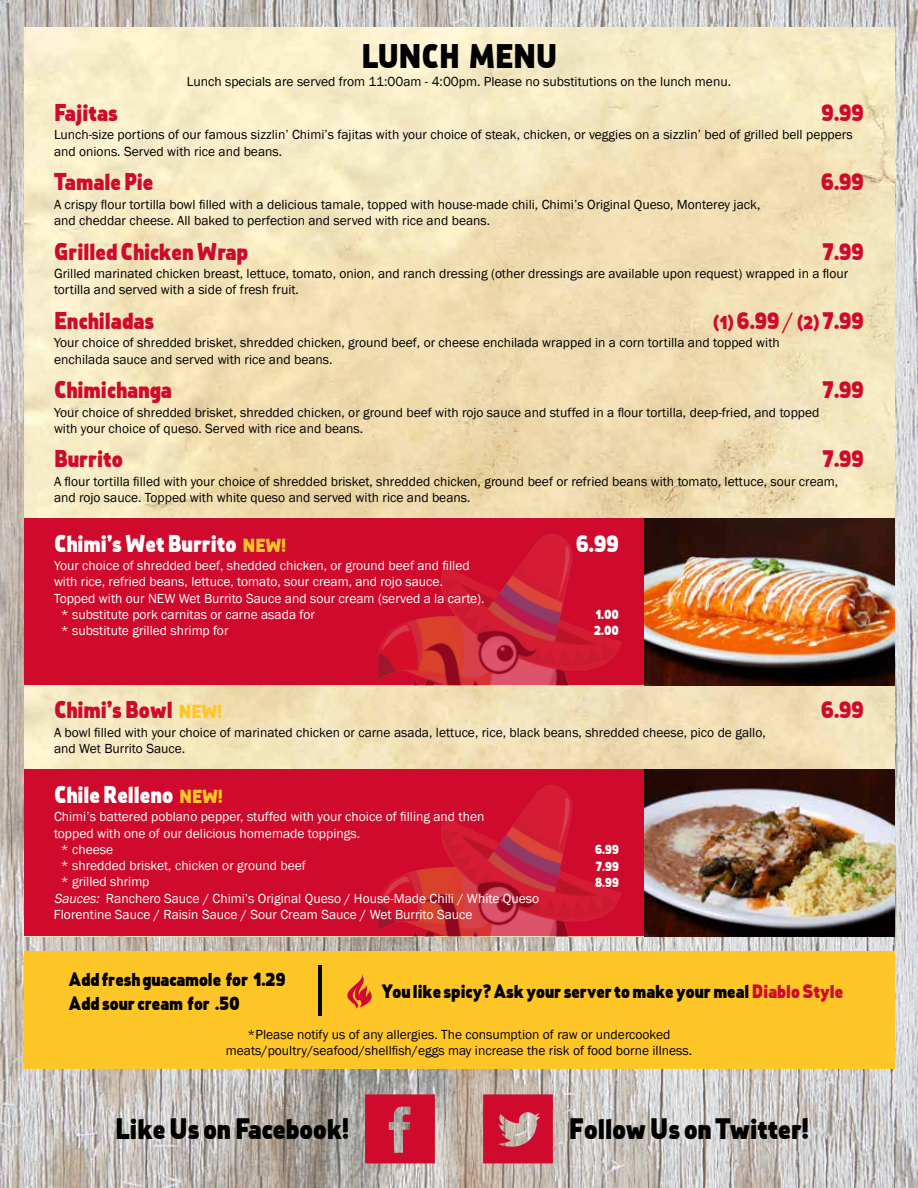
<style>
.page{position:relative;width:918px;height:1188px;background:#fff}
.page>*{position:absolute;margin:0;border:0;box-sizing:border-box;transform-origin:0 0}
.t1{font:800 34.2px "St Transmission 800";color:#000}
.t2{font:800 29.7px "St Transmission 800";color:#000}
.t3{font:800 24.3px "St Transmission 800";color:#cf0a2c}
.t4{font:800 24.3px "St Transmission 800";color:#fff}
.t5{font:800 19.5px/23.9px "St Transmission 800";color:#000}
.t6{font:13.5px/16.2px "Franklin Gothic";color:#000}
.t7{font:13.5px/16.2px "Franklin Gothic";color:#fff}
.t8{font:800 13.5px/16.2px "St Transmission 800";color:#fff}
.s1{font-size:18.9px}
.s2{font-family:"Franklin Gothic";font-weight:400}
.s3{font-size:18.9px;color:#ffc627}
.s4{font-style:italic}
.s5{color:#cf0a2c}
</style>
<div class="page">
<img style="left:0;top:0;width:918px;height:1188px">
<img style="left:24px;top:27px;width:870px;height:743px">
<div style="left:24px;top:518px;width:870px;height:167px;background:#cf0a2c"></div>
<img style="left:377px;top:518px;width:517px;height:167px">
<div style="left:24px;top:951px;width:870px;height:118px;background:#ffc627"></div>
<svg style="left:347px;top:975px;width:25px;height:34px"></svg>
<hr style="left:318px;top:965px;width:3px;height:51px;background:#000">
<div style="left:24px;top:770px;width:870px;height:166px;background:#cf0a2c"></div>
<img style="left:377px;top:770px;width:517px;height:166px">
<svg style="left:365px;top:1094px;width:70px;height:69px;background:#ca1d3a"></svg>
<svg style="left:483px;top:1094px;width:70px;height:69px;background:#cc2c45"></svg>
<h1 class="t1" style="left:361px;top:36px;width:197px">LUNCH MENU</h1>
<p class="t6" style="left:187px;top:73px;width:546px">Lunch specials are served from 11:00am - 4:00pm. Please no substitutions on the lunch menu.</p>
<h3 class="t3" style="left:54px;top:98px;width:65px">Fajitas</h3>
<p class="t6" style="left:54px;top:127px;width:800px">Lunch-size portions of our famous sizzlin’ Chimi’s fajitas with your choice of steak, chicken, or veggies on a sizzlin’ bed of grilled bell peppers and onions. Served with rice and beans.</p>
<h3 class="t3" style="left:822px;top:98px;width:44px">9.99</h3>
<h3 class="t3" style="left:54px;top:167px;width:101px">Tamale Pie</h3>
<p class="t6" style="left:54px;top:196px;width:708px">A crispy flour tortilla bowl filled with a delicious tamale, topped with house-made chili, Chimi’s Original Queso, Monterey jack, and cheddar cheese. All baked to perfection and served with rice and beans.</p>
<h3 class="t3" style="left:821px;top:167px;width:44px">6.99</h3>
<h3 class="t3" style="left:54px;top:237px;width:196px">Grilled Chicken Wrap</h3>
<p class="t6" style="left:54px;top:265px;width:796px">Grilled marinated chicken breast, lettuce, tomato, onion, and ranch dressing (other dressings are available upon request) wrapped in a flour tortilla and served with a side of fresh fruit.</p>
<h3 class="t3" style="left:823px;top:237px;width:43px">7.99</h3>
<h3 class="t3" style="left:54px;top:306px;width:102px">Enchiladas</h3>
<p class="t6" style="left:54px;top:334px;width:727px">Your choice of shredded brisket, shredded chicken, ground beef, or cheese enchilada wrapped in a corn tortilla and topped with enchilada sauce and served with rice and beans.</p>
<h3 class="t3" style="left:713px;top:306px;width:152px"><span class="s1">(1)</span> 6.99 <span class="s2">/</span> <span class="s1">(2)</span> 7.99</h3>
<h3 class="t3" style="left:54px;top:375px;width:119px">Chimichanga</h3>
<p class="t6" style="left:54px;top:404px;width:767px">Your choice of shredded brisket, shredded chicken, or ground beef with rojo sauce and stuffed in a flour tortilla, deep-fried, and topped with your choice of queso. Served with rice and beans.</p>
<h3 class="t3" style="left:823px;top:375px;width:43px">7.99</h3>
<h3 class="t3" style="left:54px;top:444px;width:70px">Burrito</h3>
<p class="t6" style="left:54px;top:473px;width:786px">A flour tortilla filled with your choice of shredded brisket, shredded chicken, ground beef or refried beans with tomato, lettuce, sour cream, and rojo sauce. Topped with white queso and served with rice and beans.</p>
<h3 class="t3" style="left:823px;top:444px;width:43px">7.99</h3>
<h3 class="t4" style="left:54px;top:529px;width:233px">Chimi’s Wet Burrito <span class="s3">NEW!</span></h3>
<p class="t7" style="left:54px;top:557px;width:417px">Your choice of shredded beef, shedded chicken, or ground beef and filled</p>
<p class="t7" style="left:54px;top:573px;width:390px">with rice, refried beans, lettuce, tomato, sour cream, and rojo sauce.</p>
<p class="t7" style="left:54px;top:590px;width:432px">Topped with our NEW Wet Burrito Sauce and sour cream (served a la carte).</p>
<p class="t7" style="left:61px;top:606px;width:256px">* substitute pork carnitas or carne asada for</p>
<p class="t7" style="left:61px;top:622px;width:169px">* substitute grilled shrimp for</p>
<h3 class="t4" style="left:576px;top:529px;width:44px">6.99</h3>
<p class="t8" style="left:594px;top:606px;width:26px">1.00<br>2.00</p>
<h3 class="t3" style="left:54px;top:696px;width:169px">Chimi’s Bowl <span class="s3">NEW!</span></h3>
<p class="t6" style="left:54px;top:724px;width:713px">A bowl filled with your choice of marinated chicken or carne asada, lettuce, rice, black beans, shredded cheese, pico de gallo, and Wet Burrito Sauce.</p>
<h3 class="t4" style="left:54px;top:780px;width:170px">Chile Relleno <span class="s3">NEW!</span></h3>
<p class="t7" style="left:54px;top:808px;width:432px">Chimi’s battered poblano pepper, stuffed with your choice of filling and then</p>
<p class="t7" style="left:54px;top:825px;width:308px">topped with one of our delicious homemade toppings.</p>
<p class="t7" style="left:61px;top:841px;width:54px">* cheese</p>
<p class="t7" style="left:61px;top:857px;width:247px">* shredded brisket, chicken or ground beef</p>
<p class="t7" style="left:61px;top:873px;width:90px">* grilled shrimp</p>
<p class="t7" style="left:54px;top:890px;width:487px"><span class="s4">Sauces:</span> Ranchero Sauce / Chimi’s Original Queso / House-Made Chili / White Queso<br>Florentine Sauce / Raisin Sauce / Sour Cream Sauce / Wet Burrito Sauce</p>
<p class="t8" style="left:595px;top:842px;width:25px;text-align:justify">6.99<br>7.99<br>8.99</p>
<h3 class="t3" style="left:821px;top:696px;width:44px">6.99</h3>
<h3 class="t5" style="left:69px;top:967px;width:218px">Add fresh guacamole for 1.29<br>Add sour cream for .50</h3>
<h3 class="t5" style="left:381px;top:979px;width:463px">You like spicy? Ask your server to make your meal <span class="s5">Diablo Style</span></h3>
<p class="t6" style="left:226px;top:1026px;width:468px;text-align:center">*Please notify us of any allergies. The consumption of raw or undercooked meats/poultry/seafood/shellfish/eggs may increase the risk of food borne illness.</p>
<h2 class="t2" style="left:115px;top:1111px;width:235px">Like Us on Facebook!</h2>
<h2 class="t2" style="left:569px;top:1111px;width:241px">Follow Us on Twitter!</h2>
</div>
